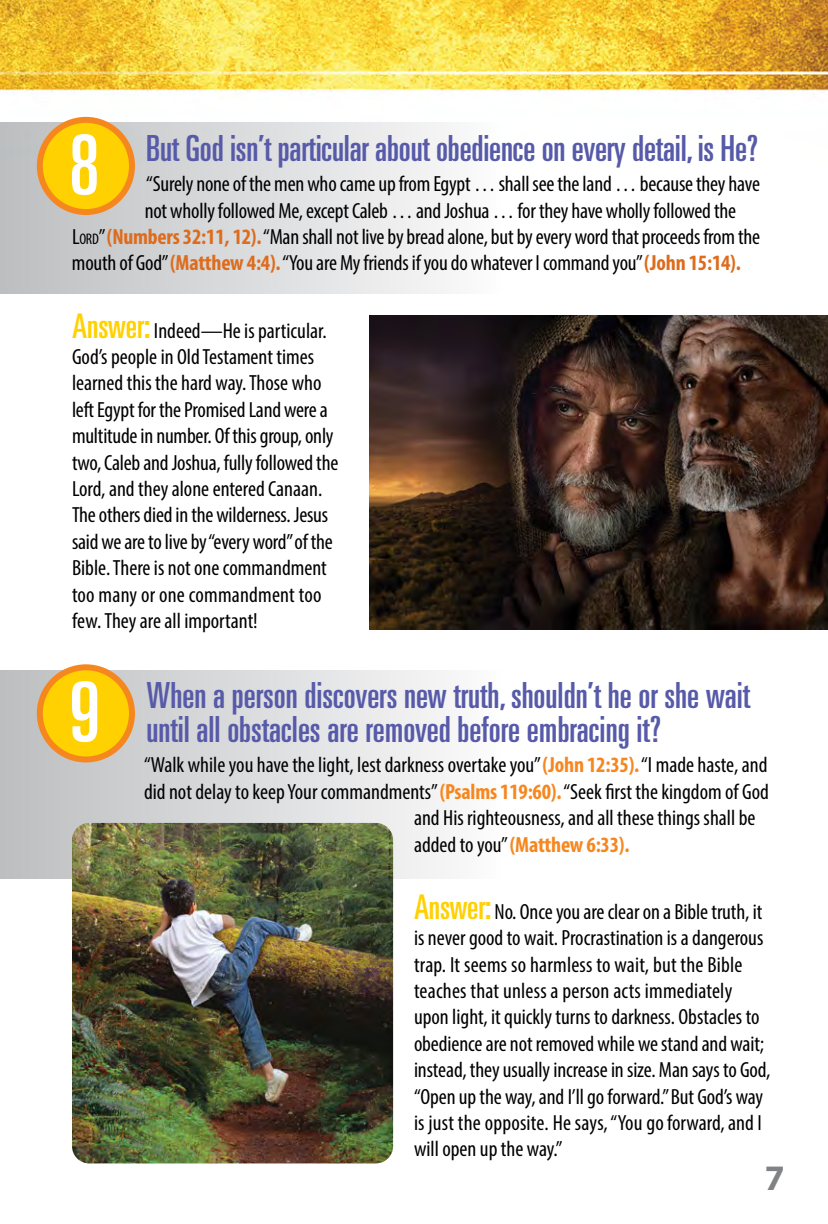
<style>
.page{position:relative;width:828px;height:1224px;background:#fff}
.page>*{position:absolute;margin:0;border:0;box-sizing:border-box;transform-origin:0 0}
.Question_Header{font:ultra-condensed 83px "Univers";color:#fff}
.Question_Header-2{font:ultra-condensed 36px/34px "Univers";color:#575aa8}
.t1{font:700 36px "Myriad Pro";color:#808285}
.Answer_Copy{font:condensed 22px/26.4px "Myriad Pro";color:#000}
.Below_Question{font:condensed 22px "Myriad Pro";letter-spacing:-.01em;color:#000}
.Below_Question-2{font:700 condensed 22px "Myriad Pro";letter-spacing:-.01em;color:#f6871f}
.s1{font-style:inherit}
.s2{font-size:15.4px}
.s3{font-weight:700;color:#dd6c1d}
.s4{font-family:"Univers";font-stretch:ultra-condensed;font-size:34px;color:#ffd100}
.s5{font-weight:700;color:#f6871f}
.s6{font-weight:400;color:#000}
</style>
<div class="page">
<img style="left:0;top:0;width:828px;height:294px">
<div style="left:0;top:670px;width:501px;height:208px;background:linear-gradient(to right,#bcbcbc,#fbfcfd)"></div>
<div style="left:40px;top:667px;width:92px;height:92px;background:#ffd100;border-radius:50%"></div>
<div style="left:37px;top:664px;width:98px;height:98px;border:6px solid #f6871f;border-radius:50%"></div>
<div style="left:0;top:123px;width:501px;height:170px;background:linear-gradient(to right,#bcbdbc,#fbfcfd)"></div>
<div style="left:40px;top:120px;width:92px;height:92px;background:#ffd100;border-radius:50%"></div>
<div style="left:37px;top:117px;width:98px;height:98px;border:6px solid #f6871f;border-radius:50%"></div>
<img style="left:369px;top:315px;width:459px;height:315px">
<img style="left:72px;top:823px;width:321px;height:340px">
<p class="Question_Header" style="left:69px;top:118px;width:32px">8</p>
<p class="Question_Header-2" style="left:146px;top:131px;width:613px">But God isn’t particular about obedience on every detail, is He?</p>
<p class="Below_Question" style="left:146px;top:171px;width:615px">“Surely none of the men who came up from Egypt … shall see the land … because they have</p>
<p class="Below_Question" style="left:145px;top:197px;width:593px">not wholly followed Me, except Caleb … and Joshua … for they have wholly followed the</p>
<p class="Below_Question" style="left:72px;top:223px;width:690px"><span class="s1">L</span><span class="s2">ord</span>” <span class="s3">(Numbers 32:11, 12).</span> “Man shall not live by bread alone, but by every word that proceeds from the</p>
<p class="Below_Question" style="left:72px;top:250px;width:670px">mouth of God” <span class="s3">(Matthew 4:4).</span> “You are My friends if you do whatever I command you” <span class="s3">(John 15:14).</span></p>
<p class="Answer_Copy" style="left:72px;top:317px;width:268px"><span class="s4">Answer:</span> Indeed—He is particular.<br>God’s people in Old Testament times learned this the hard way. Those who left Egypt for the Promised Land were a multitude in number. Of this group, only two, Caleb and Joshua, fully followed the Lord, and they alone entered Canaan.<br>The others died in the wilderness. Jesus said we are to live by “every word” of the Bible. There is not one commandment too many or one commandment too few. They are all important!</p>
<p class="Question_Header" style="left:69px;top:665px;width:32px">9</p>
<p class="Question_Header-2" style="left:146px;top:678px;width:605px">When a person discovers new truth, shouldn’t he or she wait until all obstacles are removed before embracing it?</p>
<p class="Below_Question" style="left:144px;top:752px;width:625px">“Walk while you have the light, lest darkness overtake you” <span class="s5">(John 12:35).</span> “I made haste, and</p>
<p class="Below_Question" style="left:144px;top:778px;width:626px">did not delay to keep Your commandments” <span class="s5">(Psalms 119:60).</span> “Seek first the kingdom of God</p>
<p class="Below_Question" style="left:414px;top:805px;width:343px">and His righteousness, and all these things shall be</p>
<p class="Below_Question-2" style="left:414px;top:830px;width:217px"><span class="s6">added to you”</span> (Matthew 6:33).</p>
<p class="Answer_Copy" style="left:414px;top:898px;width:358px"><span class="s4">Answer:</span> No. Once you are clear on a Bible truth, it is never good to wait. Procrastination is a dangerous trap. It seems so harmless to wait, but the Bible teaches that unless a person acts immediately upon light, it quickly turns to darkness. Obstacles to obedience are not removed while we stand and wait; instead, they usually increase in size. Man says to God, “Open up the way, and I’ll go forward.” But God’s way is just the opposite. He says, “You go forward, and I will open up the way.”</p>
<h2 class="t1" style="left:765px;top:1155px;width:21px">7</h2>
</div>
